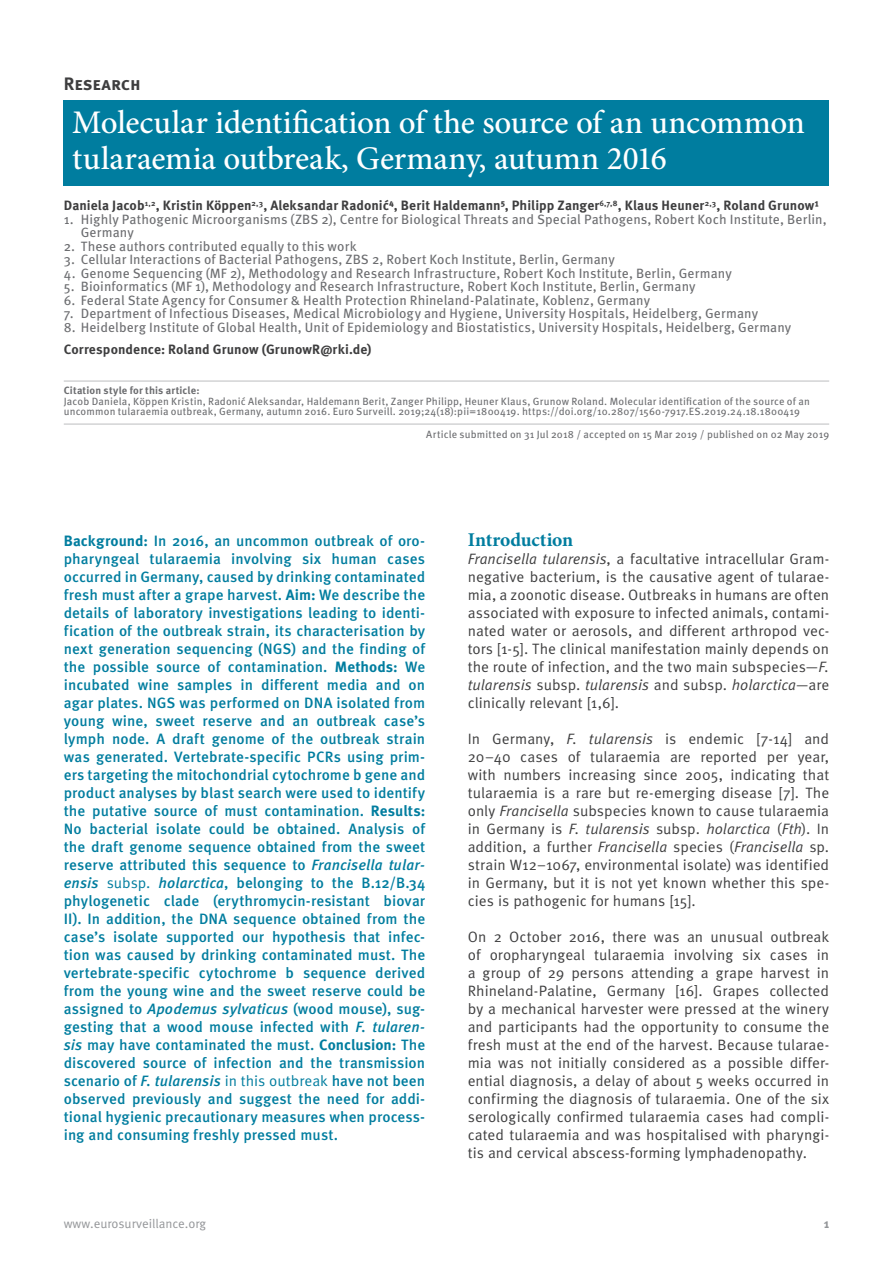
<style>
.page{position:relative;width:893px;height:1263px;background:#fff}
.page>*{position:absolute;margin:0;border:0;box-sizing:border-box;transform-origin:0 0}
.t1{font:500 33px/36px "Minion Pro";letter-spacing:-.005em;color:#fff}
.t2{font:700 19.5px "Minion Pro";letter-spacing:-.005em;color:#007d9f}
.t3{font:700 18px "Meta Pro";letter-spacing:-.005em;color:#3e3e3f}
.t4{font:500 15px/18px "Meta Pro";letter-spacing:.005em;color:#007d9f;text-align:justify}
.t5{font:15px/18px "Meta Pro";color:#3e3e3f;text-align:justify}
.t6{font:13.5px/13.5px "Meta Pro";letter-spacing:.01em;color:#6c6d70}
.t7{font:700 13.5px "Meta Pro";letter-spacing:.005em;color:#3e3e3f}
.t8{font:12.75px "Meta Pro";color:#939598}
.t9{font:700 12.75px "Meta Pro";color:#939598}
.t10{font:10.5px/10.5px "Meta Pro";letter-spacing:.015em;color:#6c6d70}
.t11{font:700 10.5px "Meta Pro";letter-spacing:.015em;color:#6c6d70}
.s1{font-weight:700}
.s2{font-style:italic}
.s3{font-weight:400}
</style>
<div class="page">
<hr style="left:64px;top:381px;width:765px;height:1px;background:#bcbdc0">
<hr style="left:64px;top:424px;width:765px;height:1px;background:#bcbdc0">
<div style="left:64px;top:100px;width:765px;height:86px;background:#007d9f"></div>
<p class="t3" style="left:64px;top:72px;width:79px">Research</p>
<h1 class="t1" style="left:72px;top:104px;width:734px">Molecular identification of the source of an uncommon tularaemia outbreak, Germany, autumn 2016</h1>
<p class="t7" style="left:64px;top:197px;width:757px">Daniela Jacob<sup>1,2</sup>, Kristin Köppen<sup>2,3</sup>, Aleksandar Radonić⁴, Berit Haldemann⁵, Philipp Zanger<sup>6,7,8</sup>, Klaus Heuner<sup>2,3</sup>, Roland Grunow¹</p>
<p class="t6" style="left:81px;top:213px;width:747px;text-indent:-17px">1. Highly Pathogenic Microorganisms (ZBS 2), Centre for Biological Threats and Special Pathogens, Robert Koch Institute, Berlin,<br>Germany</p>
<p class="t6" style="left:64px;top:240px;width:294px">2. These authors contributed equally to this work</p>
<p class="t6" style="left:64px;top:253px;width:553px">3. Cellular Interactions of Bacterial Pathogens, ZBS 2, Robert Koch Institute, Berlin, Germany</p>
<p class="t6" style="left:64px;top:267px;width:670px">4. Genome Sequencing (MF 2), Methodology and Research Infrastructure, Robert Koch Institute, Berlin, Germany</p>
<p class="t6" style="left:64px;top:280px;width:633px">5. Bioinformatics (MF 1), Methodology and Research Infrastructure, Robert Koch Institute, Berlin, Germany</p>
<p class="t6" style="left:64px;top:294px;width:588px">6. Federal State Agency for Consumer &amp; Health Protection Rhineland-Palatinate, Koblenz, Germany</p>
<p class="t6" style="left:64px;top:307px;width:696px">7. Department of Infectious Diseases, Medical Microbiology and Hygiene, University Hospitals, Heidelberg, Germany</p>
<p class="t6" style="left:64px;top:321px;width:729px">8. Heidelberg Institute of Global Health, Unit of Epidemiology and Biostatistics, University Hospitals, Heidelberg, Germany</p>
<p class="t7" style="left:64px;top:341px;width:309px">Correspondence: Roland Grunow (GrunowR@rki.de)</p>
<p class="t11" style="left:64px;top:384px;width:137px">Citation style for this article:</p>
<p class="t10" style="left:64px;top:396px;width:748px">Jacob Daniela, Köppen Kristin, Radonić Aleksandar, Haldemann Berit, Zanger Philipp, Heuner Klaus, Grunow Roland. Molecular identification of the source of an uncommon tularaemia outbreak, Germany, autumn 2016. Euro Surveill. 2019;24(18):pii=1800419. https://doi.org/10.2807/1560-7917.ES.2019.24.18.1800419</p>
<p class="t10" style="left:426px;top:430px;width:404px">Article submitted on 31 Jul 2018 / accepted on 15 Mar 2019 / published on 02 May 2019</p>
<p class="t4" style="left:64px;top:532px;width:363px"><span class="s1">Background:</span> In 2016, an uncommon outbreak of oro&shy;pharyngeal tularaemia involving six human cases occurred in Germany, caused by drinking contaminated fresh must after a grape harvest. <span class="s1">Aim:</span> We describe the details of laboratory investigations leading to identi&shy;fication of the outbreak strain, its characterisation by next generation sequencing (NGS) and the finding of the possible source of contamination. <span class="s1">Methods:</span> We incubated wine samples in different media and on agar plates. NGS was performed on DNA isolated from young wine, sweet reserve and an outbreak case’s lymph node. A draft genome of the outbreak strain was generated. Vertebrate-specific PCRs using prim&shy;ers targeting the mitochondrial cytochrome b gene and product analyses by blast search were used to identify the putative source of must contamination. <span class="s1">Results:<br></span>No bacterial isolate could be obtained. Analysis of the draft genome sequence obtained from the sweet reserve attributed this sequence to <span class="s2">Francisella tular&shy;ensis</span> <span class="s3">subsp.</span> <span class="s2">holarctica</span>, belonging to the B.12/B.34 phylogenetic clade (erythromycin-resistant biovar II). In addition, the DNA sequence obtained from the case’s isolate supported our hypothesis that infec&shy;tion was caused by drinking contaminated must. The vertebrate-specific cytochrome b sequence derived from the young wine and the sweet reserve could be assigned to <span class="s2">Apodemus sylvaticus</span> (wood mouse), sug&shy;gesting that a wood mouse infected with <span class="s2">F. tularen&shy;sis</span> may have contaminated the must. <span class="s1">Conclusion:</span> The discovered source of infection and the transmission scenario of <span class="s2">F. tularensis</span> <span class="s3">in this outbreak</span> have not been observed previously and suggest the need for addi&shy;tional hygienic precautionary measures when process&shy;ing and consuming freshly pressed must.</p>
<h2 class="t2" style="left:468px;top:526px;width:107px">Introduction</h2>
<p class="t5" style="left:468px;top:550px;width:363px"><span class="s2">Francisella tularensis</span>, a facultative intracellular Gram&shy;negative bacterium, is the causative agent of tularae&shy;mia, a zoonotic disease. Outbreaks in humans are often associated with exposure to infected animals, contami&shy;nated water or aerosols, and different arthropod vec&shy;tors [1-5]. The clinical manifestation mainly depends on the route of infection, and the two main subspecies—<span class="s2">F. tularensis</span> subsp. <span class="s2">tularensis</span> and subsp. <span class="s2">holarctica</span>—are clinically relevant [1,6].</p>
<p class="t5" style="left:468px;top:730px;width:363px">In Germany, <span class="s2">F. tularensis</span> is endemic [7-14] and 20–40 cases of tularaemia are reported per year, with numbers increasing since 2005, indicating that tularaemia is a rare but re-emerging disease [7]. The only <span class="s2">Francisella</span> subspecies known to cause tularaemia in Germany is <span class="s2">F. tularensis</span> subsp. <span class="s2">holarctica</span> (<span class="s2">Fth</span>). In addition, a further <span class="s2">Francisella</span> species (<span class="s2">Francisella</span> sp. strain W12–1067, environmental isolate) was identified in Germany, but it is not yet known whether this spe&shy;cies is pathogenic for humans [15].</p>
<p class="t5" style="left:468px;top:928px;width:363px">On 2 October 2016, there was an unusual outbreak of oropharyngeal tularaemia involving six cases in a group of 29 persons attending a grape harvest in Rhineland-Palatine, Germany [16]. Grapes collected by a mechanical harvester were pressed at the winery and participants had the opportunity to consume the fresh must at the end of the harvest. Because tularae&shy;mia was not initially considered as a possible differ&shy;ential diagnosis, a delay of about 5 weeks occurred in confirming the diagnosis of tularaemia. One of the six serologically confirmed tularaemia cases had compli&shy;cated tularaemia and was hospitalised with pharyngi&shy;tis and cervical abscess-forming lymphadenopathy.</p>
<p class="t8" style="left:64px;top:1215px;width:144px">www.eurosurveillance.org</p>
<p class="t9" style="left:824px;top:1215px;width:7px">1</p>
</div>
